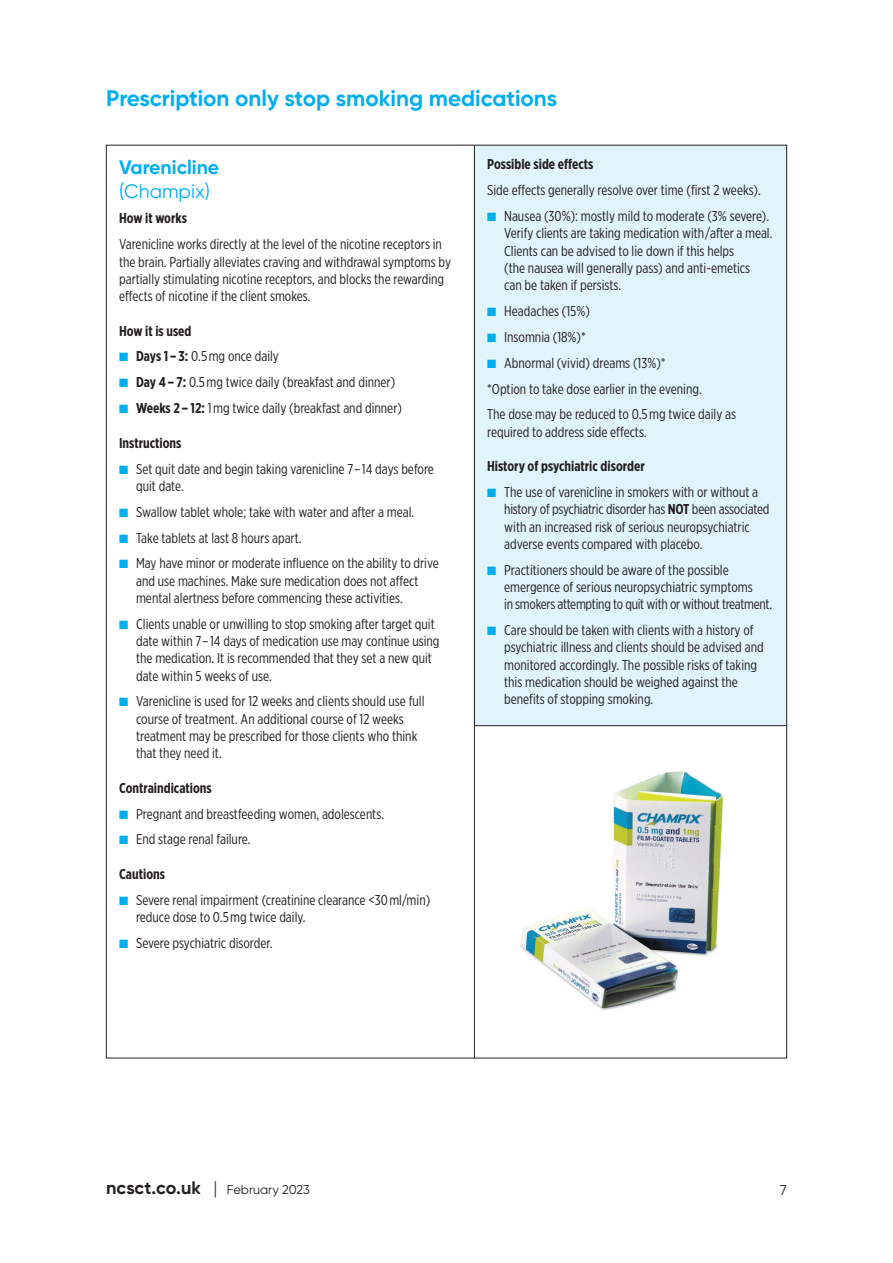
<style>
.page{position:relative;width:893px;height:1263px;background:#fff}
.page>*{position:absolute;margin:0;border:0;box-sizing:border-box;transform-origin:0 0}
.t1{font:700 22.5px "Gilroy";color:#00aeef}
.t2{font:700 19.5px "Gilroy";color:#00aeef}
.t3{font:19.5px "Gilroy";color:#00aeef}
.t4{font:14.25px/17.2px "Gotham X Narrow";color:#231f20}
.t5{font:700 14.25px "Gotham X Narrow";color:#231f20}
.t6{font:14.25px "Gilroy";color:#231f20}
.t7{font:12.75px "Gilroy";color:#231f20}
.s1{color:#00aeef}
.s2{font-weight:700}
.s3{font-weight:700;font-size:18px}
.s4{font-weight:300;font-size:18px}
</style>
<div class="page">
<img style="left:471px;top:715px;width:303px;height:344px">
<div style="left:474px;top:145px;width:313px;height:581px;background:#e1f4fc"></div>
<hr style="left:474px;top:145px;width:1px;height:913px;background:#231f20">
<hr style="left:474px;top:725px;width:313px;height:1px;background:#231f20">
<h1 class="t1" style="left:106px;top:84px;width:453px">Prescription only stop smoking medications</h1>
<h2 class="t2" style="left:119px;top:154px;width:102px">Varenicline</h2>
<h2 class="t3" style="left:119px;top:179px;width:93px">(Champix)</h2>
<p class="t5" style="left:119px;top:210px;width:69px">How it works</p>
<p class="t4" style="left:119px;top:235px;width:333px">Varenicline works directly at the level of the nicotine receptors in the brain. Partially alleviates craving and withdrawal symptoms by partially stimulating nicotine receptors, and blocks the rewarding effects of nicotine if the client smokes.</p>
<p class="t5" style="left:119px;top:322px;width:74px">How it is used</p>
<p class="t4" style="left:119px;top:348px;width:161px"><span class="s1">■</span> <span class="s2">Days 1– 3:</span> 0.5mg once daily</p>
<p class="t4" style="left:119px;top:373px;width:278px"><span class="s1">■</span> <span class="s2">Day 4– 7:</span> 0.5mg twice daily (breakfast and dinner)</p>
<p class="t4" style="left:119px;top:399px;width:284px"><span class="s1">■</span> <span class="s2">Weeks 2– 12:</span> 1mg twice daily (breakfast and dinner)</p>
<p class="t5" style="left:119px;top:434px;width:64px">Instructions</p>
<p class="t4" style="left:136px;top:460px;width:299px;text-indent:-17px"><span class="s1">■</span> Set quit date and begin taking varenicline 7–14 days before quit date.</p>
<p class="t4" style="left:119px;top:503px;width:297px"><span class="s1">■</span> Swallow tablet whole; take with water and after a meal.</p>
<p class="t4" style="left:119px;top:529px;width:184px"><span class="s1">■</span> Take tablets at last 8 hours apart.</p>
<p class="t4" style="left:136px;top:555px;width:304px;text-indent:-17px"><span class="s1">■</span> May have minor or moderate influence on the ability to drive and use machines. Make sure medication does not affect mental alertness before commencing these activities.</p>
<p class="t4" style="left:136px;top:615px;width:305px;text-indent:-17px"><span class="s1">■</span> Clients unable or unwilling to stop smoking after target quit date within 7–14 days of medication use may continue using the medication. It is recommended that they set a new quit date within 5 weeks of use.</p>
<p class="t4" style="left:136px;top:693px;width:290px;text-indent:-17px"><span class="s1">■</span> Varenicline is used for 12 weeks and clients should use full course of treatment. An additional course of 12 weeks treatment may be prescribed for those clients who think that they need it.</p>
<p class="t5" style="left:119px;top:779px;width:94px">Contraindications</p>
<p class="t4" style="left:119px;top:805px;width:267px"><span class="s1">■</span> Pregnant and breastfeeding women, adolescents.</p>
<p class="t4" style="left:119px;top:831px;width:133px"><span class="s1">■</span> End stage renal failure.</p>
<p class="t5" style="left:119px;top:865px;width:47px">Cautions</p>
<p class="t4" style="left:136px;top:891px;width:296px;text-indent:-17px"><span class="s1">■</span> Severe renal impairment (creatinine clearance &lt;30ml/min) reduce dose to 0.5mg twice daily.</p>
<p class="t4" style="left:119px;top:934px;width:155px"><span class="s1">■</span> Severe psychiatric disorder.</p>
<p class="t5" style="left:487px;top:156px;width:108px">Possible side effects</p>
<p class="t4" style="left:487px;top:181px;width:275px">Side effects generally resolve over time (first 2 weeks).</p>
<p class="t4" style="left:504px;top:207px;width:270px;text-indent:-17px"><span class="s1">■</span> Nausea (30%): mostly mild to moderate (3% severe).<br>Verify clients are taking medication with/after a meal.<br>Clients can be advised to lie down if this helps<br>(the nausea will generally pass) and anti-emetics<br>can be taken if persists.</p>
<p class="t4" style="left:487px;top:302px;width:104px"><span class="s1">■</span> Headaches (15%)</p>
<p class="t4" style="left:487px;top:328px;width:100px"><span class="s1">■</span> Insomnia (18%)*</p>
<p class="t4" style="left:487px;top:349px;width:250px;line-height:26px"><span class="s1">■</span> Abnormal (vivid) dreams (13%)*<br>*Option to take dose earlier in the evening.<br>The dose may be reduced to 0.5mg twice daily as</p>
<p class="t4" style="left:487px;top:423px;width:161px">required to address side effects.</p>
<p class="t5" style="left:487px;top:457px;width:159px">History of psychiatric disorder</p>
<p class="t4" style="left:504px;top:483px;width:267px;text-indent:-17px"><span class="s1">■</span> The use of varenicline in smokers with or without a history of psychiatric disorder has <span class="s2">NOT</span> been associated with an increased risk of serious neuropsychiatric adverse events compared with placebo.</p>
<p class="t4" style="left:504px;top:561px;width:269px;text-indent:-17px"><span class="s1">■</span> Practitioners should be aware of the possible emergence of serious neuropsychiatric symptoms<br>in smokers attempting to quit with or without treatment.</p>
<p class="t4" style="left:504px;top:621px;width:261px;text-indent:-17px"><span class="s1">■</span> Care should be taken with clients with a history of psychiatric illness and clients should be advised and monitored accordingly. The possible risks of taking this medication should be weighed against the benefits of stopping smoking.</p>
<p class="t7" style="left:106px;top:1182px;width:205px"><span class="s3">ncsct.co.uk</span> <span class="s4">|</span> February 2023</p>
<p class="t6" style="left:780px;top:1181px;width:8px">7</p>
</div>
